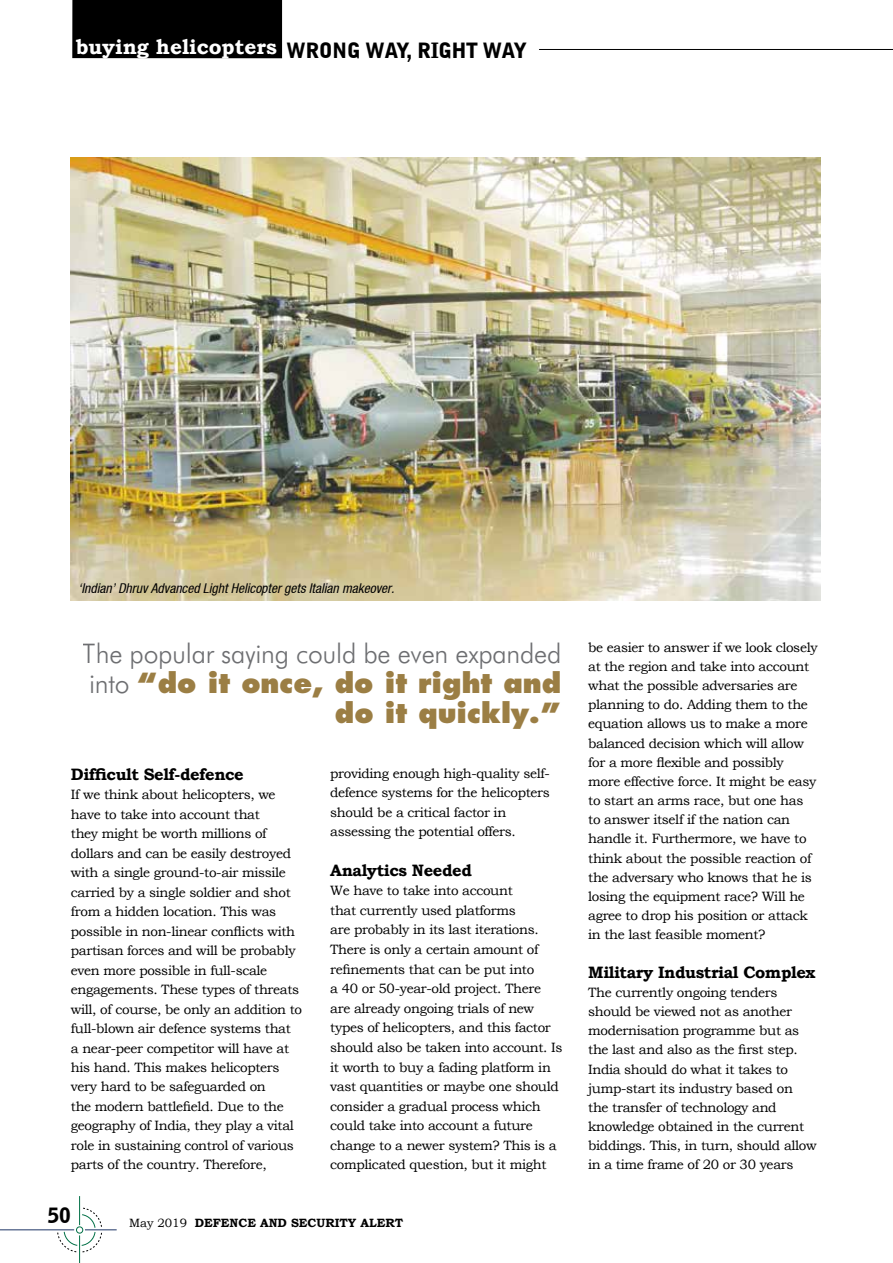
<style>
.page{position:relative;width:893px;height:1263px;background:#fff}
.page>*{position:absolute;margin:0;border:0;box-sizing:border-box;transform-origin:0 0}
.t1{font:800 27px/30px "Futura";color:#9b7e44;text-align:right}
.t2{font:300 27px "Futura BT";letter-spacing:-.01em;color:#6d6e71}
.t3{font:700 21px "Bookman Old Style";color:#fff}
.t4{font:900 21px "Bell Gothic BT";color:#000}
.t5{font:700 16.5px "Bookman Old Style";letter-spacing:-.025em;color:#000}
.t6{font:13.5px/19.2px "Bookman Old Style";letter-spacing:-.025em;color:#000}
.t7{font:13.5px "Heavenetica Cond 5 Obl SH";color:#000}
.t8{font:700 12px "Bookman Old Style";color:#000}
.s1{font-family:"Bell Gothic BT";font-weight:900;color:#000}
.s2{font-family:"Futura BT";font-weight:300;color:#6d6e71}
.s3{font-weight:400}
</style>
<div class="page">
<hr style="left:0;top:1229px;width:74px;height:1px;background:#1e3565">
<hr style="left:85px;top:1229px;width:32px;height:1px;background:#1e3565">
<svg style="left:57px;top:1196px;width:45px;height:67px"></svg>
<hr style="left:539px;top:49px;width:354px;height:1px;background:#000">
<div style="left:72px;top:0;width:210px;height:58px;background:#000"></div>
<img style="left:71px;top:157px;width:750px;height:443px">
<h2 class="t3" style="left:76px;top:32px;width:452px">buying helicopters <span class="s1">WRONG WAY, RIGHT WAY</span></h2>
<p class="t7" style="left:78px;top:579px;width:318px">‘Indian’ Dhruv Advanced Light Helicopter gets Italian makeover.</p>
<h1 class="t2" style="left:83px;top:636px;width:480px">The popular saying could be even expanded</h1>
<h1 class="t1" style="left:89px;top:668px;width:474px"><span class="s2">into</span> “do it once, do it right and do it quickly.”</h1>
<p class="t5" style="left:71px;top:762px;width:174px">Difficult Self-defence</p>
<p class="t6" style="left:71px;top:785px;width:233px">If we think about helicopters, we have to take into account that<br>they might be worth millions of dollars and can be easily destroyed with a single ground-to-air missile carried by a single soldier and shot from a hidden location. This was possible in non-linear conflicts with partisan forces and will be probably even more possible in full-scale engagements. These types of threats will, of course, be only an addition to full-blown air defence systems that<br>a near-peer competitor will have at his hand. This makes helicopters very hard to be safeguarded on<br>the modern battlefield. Due to the geography of India, they play a vital role in sustaining control of various parts of the country. Therefore,</p>
<p class="t6" style="left:330px;top:763px;width:221px;line-height:19.6px">providing enough high-quality self&shy;defence systems for the helicopters should be a critical factor in assessing the potential offers.</p>
<p class="t5" style="left:330px;top:858px;width:143px">Analytics Needed</p>
<p class="t6" style="left:330px;top:881px;width:234px;line-height:19.6px">We have to take into account<br>that currently used platforms<br>are probably in its last iterations.<br>There is only a certain amount of refinements that can be put into<br>a 40 or 50-year-old project. There are already ongoing trials of new types of helicopters, and this factor should also be taken into account. Is it worth to buy a fading platform in vast quantities or maybe one should consider a gradual process which could take into account a future change to a newer system? This is a complicated question, but it might</p>
<h2 class="t4" style="left:48px;top:1202px;width:25px">50</h2>
<p class="t8" style="left:129px;top:1214px;width:276px"><span class="s3">May 2019</span> Defence AND security alert</p>
<p class="t6" style="left:588px;top:638px;width:231px">be easier to answer if we look closely at the region and take into account what the possible adversaries are planning to do. Adding them to the equation allows us to make a more balanced decision which will allow for a more flexible and possibly more effective force. It might be easy to start an arms race, but one has to answer itself if the nation can handle it. Furthermore, we have to think about the possible reaction of the adversary who knows that he is losing the equipment race? Will he agree to drop his position or attack in the last feasible moment?</p>
<p class="t5" style="left:588px;top:960px;width:229px">Military Industrial Complex</p>
<p class="t6" style="left:588px;top:983px;width:230px">The currently ongoing tenders should be viewed not as another modernisation programme but as the last and also as the first step.<br>India should do what it takes to jump-start its industry based on the transfer of technology and knowledge obtained in the current biddings. This, in turn, should allow in a time frame of 20 or 30 years</p>
</div>
